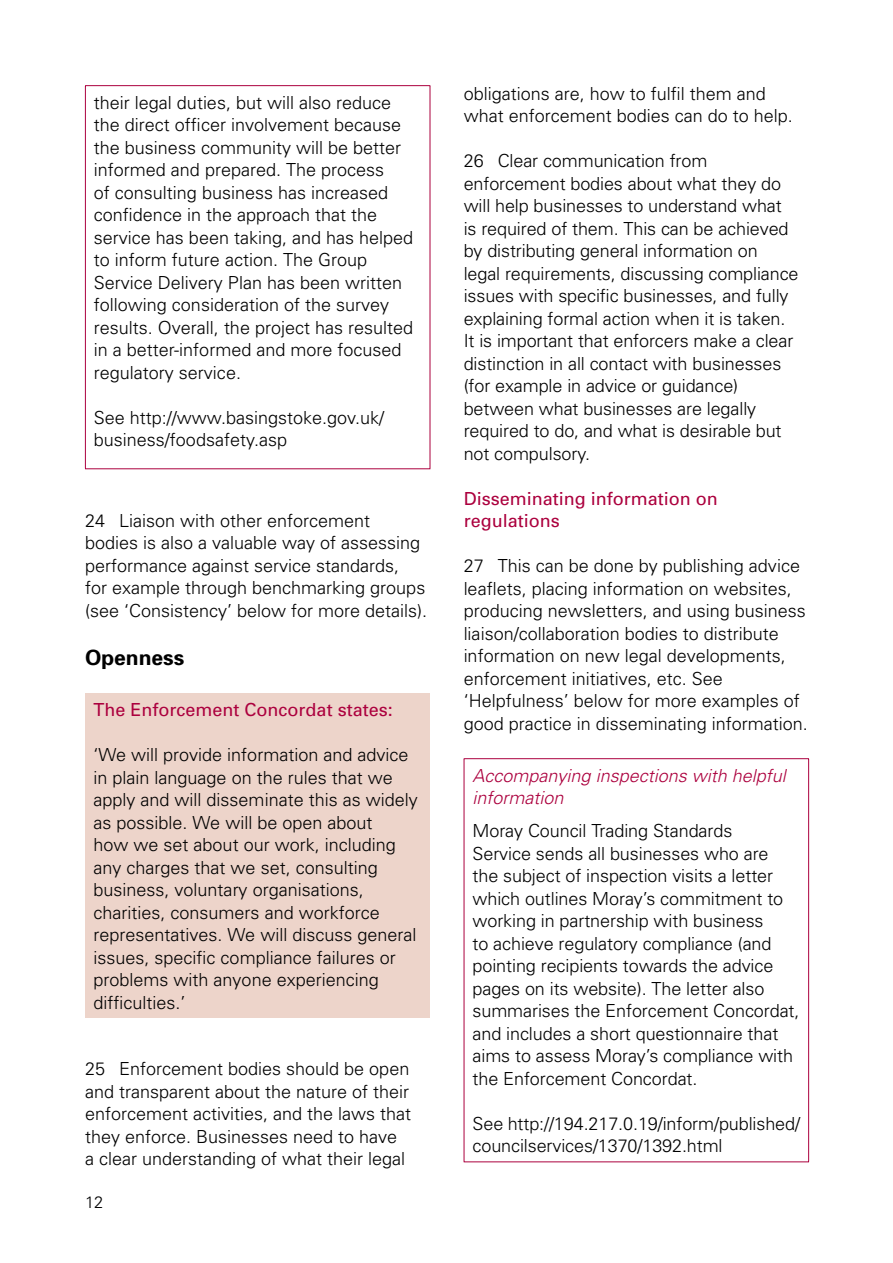
<style>
.page{position:relative;width:893px;height:1263px;background:#fff}
.page>*{position:absolute;margin:0;border:0;box-sizing:border-box;transform-origin:0 0}
.t1{font:700 21px "Univers";color:#000}
.t2{font:300 18px/22.5px "Univers";color:#000}
.t3{font:18px/22.5px "Univers";color:#ac003e}
.t4{font:italic 300 18px/22.5px "Univers";color:#ac003e}
.t5{font:300 16.5px "Univers";color:#000}
</style>
<div class="page">
<hr style="left:85px;top:85px;width:345px;height:1px;background:#ac003e">
<hr style="left:85px;top:86px;width:1px;height:382px;background:#ac003e">
<hr style="left:429px;top:86px;width:1px;height:382px;background:#ac003e">
<hr style="left:85px;top:468px;width:345px;height:1px;background:#ac003e">
<div style="left:85px;top:693px;width:344px;height:324px;background:#edd4ca"></div>
<hr style="left:463px;top:758px;width:346px;height:1px;background:#ac003e">
<hr style="left:463px;top:759px;width:1px;height:403px;background:#ac003e">
<hr style="left:808px;top:759px;width:1px;height:403px;background:#ac003e">
<hr style="left:463px;top:1162px;width:346px;height:1px;background:#ac003e">
<p class="t2" style="left:94px;top:93px;width:321px">their legal duties, but will also reduce the direct officer involvement because the business community will be better informed and prepared. The process<br>of consulting business has increased confidence in the approach that the service has been taking, and has helped to inform future action. The Group Service Delivery Plan has been written following consideration of the survey results. Overall, the project has resulted in a better-informed and more focused regulatory service.</p>
<p class="t2" style="left:94px;top:408px;width:292px">See http://www.basingstoke.gov.uk/ business/foodsafety.asp</p>
<p class="t2" style="left:85px;top:511px;width:344px">24 Liaison with other enforcement bodies is also a valuable way of assessing performance against service standards,<br>for example through benchmarking groups (see ‘Consistency’ below for more details).</p>
<p class="t1" style="left:85px;top:650px;width:101px">Openness</p>
<p class="t3" style="left:93px;top:700px;width:301px">The Enforcement Concordat states:</p>
<p class="t2" style="left:93px;top:745px;width:326px">‘We will provide information and advice in plain language on the rules that we apply and will disseminate this as widely as possible. We will be open about<br>how we set about our work, including any charges that we set, consulting business, voluntary organisations, charities, consumers and workforce representatives. We will discuss general issues, specific compliance failures or problems with anyone experiencing difficulties.’</p>
<p class="t2" style="left:85px;top:1059px;width:328px">25 Enforcement bodies should be open and transparent about the nature of their enforcement activities, and the laws that they enforce. Businesses need to have<br>a clear understanding of what their legal</p>
<p class="t5" style="left:85px;top:1196px;width:20px">12</p>
<p class="t2" style="left:463px;top:84px;width:331px">obligations are, how to fulfil them and what enforcement bodies can do to help.</p>
<p class="t2" style="left:463px;top:151px;width:336px">26 Clear communication from enforcement bodies about what they do will help businesses to understand what is required of them. This can be achieved by distributing general information on legal requirements, discussing compliance issues with specific businesses, and fully explaining formal action when it is taken.<br>It is important that enforcers make a clear distinction in all contact with businesses (for example in advice or guidance) between what businesses are legally required to do, and what is desirable but not compulsory.</p>
<p class="t3" style="left:463px;top:489px;width:255px">Disseminating information on regulations</p>
<p class="t2" style="left:463px;top:556px;width:346px">27 This can be done by publishing advice leaflets, placing information on websites, producing newsletters, and using business liaison/collaboration bodies to distribute information on new legal developments, enforcement initiatives, etc. See ‘Helpfulness’ below for more examples of good practice in disseminating information.</p>
<p class="t4" style="left:472px;top:766px;width:315px">Accompanying inspections with helpful information</p>
<p class="t2" style="left:472px;top:821px;width:328px">Moray Council Trading Standards<br>Service sends all businesses who are<br>the subject of inspection visits a letter which outlines Moray’s commitment to working in partnership with business<br>to achieve regulatory compliance (and pointing recipients towards the advice pages on its website). The letter also summarises the Enforcement Concordat, and includes a short questionnaire that aims to assess Moray’s compliance with the Enforcement Concordat.</p>
<p class="t2" style="left:472px;top:1114px;width:329px">See http://194.217.0.19/inform/published/ councilservices/1370/1392.html</p>
</div>
